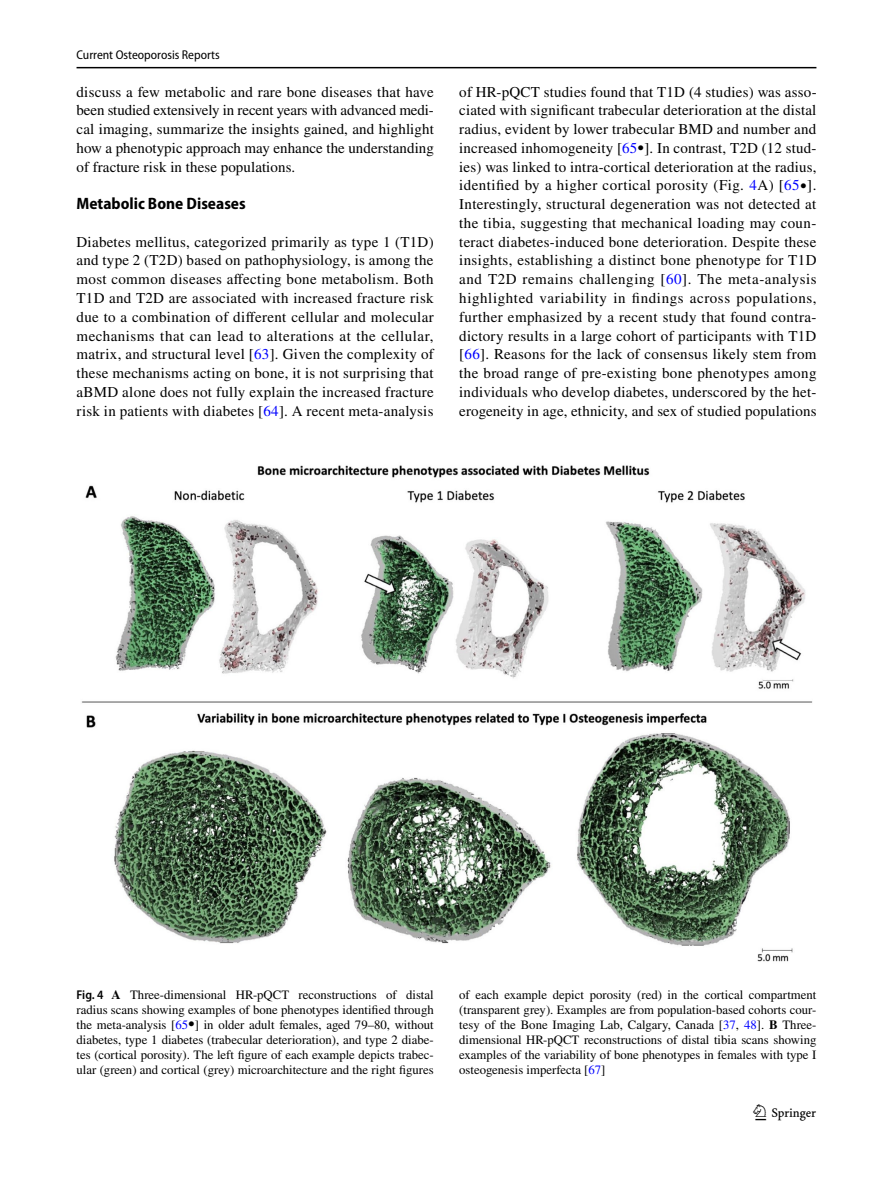
<style>
.page{position:relative;width:893px;height:1187px;background:#fff}
.page>*{position:absolute;margin:0;border:0;box-sizing:border-box;transform-origin:0 0}
.t1{font:22.5px "Springnew Regular 3";color:#000}
.t2{font:700 semi-condensed 16.5px "Myriad Pro";color:#000}
.t3{font:15px/18.8px "STIX";letter-spacing:.01em;color:#000;text-align:justify}
.t4{font:12.75px/15px "STIX";color:#000;text-align:justify}
.t5{font:semi-condensed 12.75px "Myriad Pro";color:#000}
.s1{color:#00f}
.s2{font-size:12.75px}
.s3{font-family:"Myriad Pro";font-weight:600;font-stretch:semi-condensed}
.s4{font-weight:700}
</style>
<div class="page">
<hr style="left:77px;top:67px;width:739px;height:1px;background:#000">
<img style="left:81px;top:465px;width:732px;height:497px">
<p class="t5" style="left:77px;top:48px;width:145px">Current Osteoporosis Reports</p>
<p class="t3" style="left:77px;top:83px;width:359px">discuss a few metabolic and rare bone diseases that have been studied extensively in recent years with advanced medi&shy;cal imaging, summarize the insights gained, and highlight how a phenotypic approach may enhance the understanding of fracture risk in these populations.</p>
<p class="t2" style="left:77px;top:194px;width:171px">Metabolic Bone Diseases</p>
<p class="t3" style="left:77px;top:233px;width:359px">Diabetes mellitus, categorized primarily as type 1 (T1D) and type 2 (T2D) based on pathophysiology, is among the most common diseases affecting bone metabolism. Both T1D and T2D are associated with increased fracture risk due to a combination of different cellular and molecular mechanisms that can lead to alterations at the cellular, matrix, and structural level [<span class="s1">63</span>]. Given the complexity of these mechanisms acting on bone, it is not surprising that aBMD alone does not fully explain the increased fracture risk in patients with diabetes [<span class="s1">64</span>]. A recent meta-analysis</p>
<p class="t3" style="left:459px;top:83px;width:359px">of HR-pQCT studies found that T1D (4 studies) was asso&shy;ciated with significant trabecular deterioration at the distal radius, evident by lower trabecular BMD and number and increased inhomogeneity [<span class="s1">65</span><span class="s2">•</span>]. In contrast, T2D (12 stud&shy;ies) was linked to intra-cortical deterioration at the radius, identified by a higher cortical porosity (Fig. <span class="s1">4</span>A) [<span class="s1">65</span><span class="s2">•</span>].<br>Interestingly, structural degeneration was not detected at the tibia, suggesting that mechanical loading may coun&shy;teract diabetes-induced bone deterioration. Despite these insights, establishing a distinct bone phenotype for T1D and T2D remains challenging [<span class="s1">60</span>]. The meta-analysis highlighted variability in findings across populations, further emphasized by a recent study that found contra&shy;dictory results in a large cohort of participants with T1D [<span class="s1">66</span>]. Reasons for the lack of consensus likely stem from the broad range of pre-existing bone phenotypes among individuals who develop diabetes, underscored by the het&shy;erogeneity in age, ethnicity, and sex of studied populations</p>
<p class="t4" style="left:77px;top:987px;width:359px"><span class="s3">Fig. 4</span> <span class="s4">A</span> Three-dimensional HR-pQCT reconstructions of distal radius scans showing examples of bone phenotypes identified through the meta-analysis [<span class="s1">65</span>•] in older adult females, aged 79–80, without diabetes, type 1 diabetes (trabecular deterioration), and type 2 diabe&shy;tes (cortical porosity). The left figure of each example depicts trabec&shy;ular (green) and cortical (grey) microarchitecture and the right figures</p>
<p class="t4" style="left:459px;top:987px;width:359px">of each example depict porosity (red) in the cortical compartment (transparent grey). Examples are from population-based cohorts cour&shy;tesy of the Bone Imaging Lab, Calgary, Canada [<span class="s1">37</span>, <span class="s1">48</span>]. <span class="s4">B</span> Three&shy;dimensional HR-pQCT reconstructions of distal tibia scans showing examples of the variability of bone phenotypes in females with type I osteogenesis imperfecta [<span class="s1">67</span>]</p>
<h1 class="t1" style="left:755px;top:1104px;width:62px">1 3</h1>
</div>
